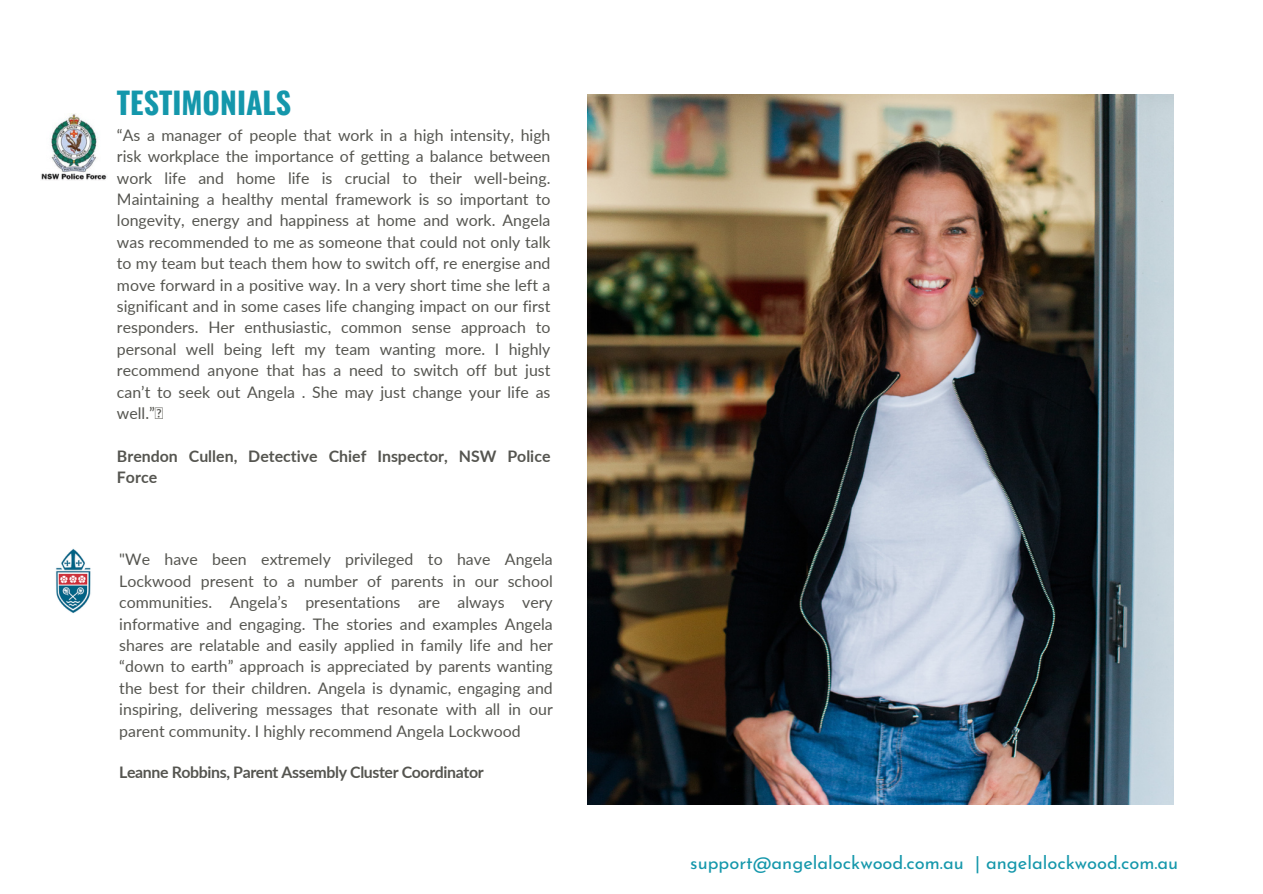
<style>
.page{position:relative;width:1263px;height:894px;background:#fff}
.page>*{position:absolute;margin:0;border:0;box-sizing:border-box;transform-origin:0 0}
.t1{font:700 30px "Oswald";color:#1497ab}
.t2{font:18.3px "Josefin Sans";color:#1497ab}
.t3{font:15.9px/21.3px "Lato";color:#555550;text-align:justify}
.t4{font:700 15.9px/21.3px "Lato";color:#555550}
.t5{font:700 15.9px "Lato";letter-spacing:-.025em;color:#555550}
</style>
<div class="page">
<img style="left:588px;top:94px;width:586px;height:710px">
<img style="left:41px;top:114px;width:66px;height:66px">
<img style="left:55px;top:548px;width:36px;height:66px">
<p class="t1" style="left:117px;top:79px;width:176px">TESTIMONIALS</p>
<p class="t3" style="left:117px;top:124px;width:435px">“As a manager of people that work in a high intensity, high risk workplace the importance of getting a balance between work life and home life is crucial to their well-being.<br>Maintaining a healthy mental framework is so important to longevity, energy and happiness at home and work. Angela was recommended to me as someone that could not only talk to my team but teach them how to switch off, re energise and move forward in a positive way. In a very short time she left a significant and in some cases life changing impact on our first responders. Her enthusiastic, common sense approach to personal well being left my team wanting more. I highly recommend anyone that has a need to switch off but just can’t to seek out Angela . She may just change your life as well.”</p>
<h3 class="t4" style="left:117px;top:445px;width:435px">Brendon Cullen, Detective Chief Inspector, NSW Police<br>Force</h3>
<p class="t3" style="left:119px;top:548px;width:435px">"We have been extremely privileged to have Angela Lockwood present to a number of parents in our school communities. Angela’s presentations are always very informative and engaging. The stories and examples Angela shares are relatable and easily applied in family life and her “down to earth” approach is appreciated by parents wanting the best for their children. Angela is dynamic, engaging and inspiring, delivering messages that resonate with all in our parent community. I highly recommend Angela Lockwood</p>
<h3 class="t5" style="left:119px;top:762px;width:366px">Leanne Robbins, Parent Assembly Cluster Coordinator</h3>
<p class="t2" style="left:690px;top:855px;width:489px">support@angelalockwood.com.au | angelalockwood.com.au</p>
</div>
